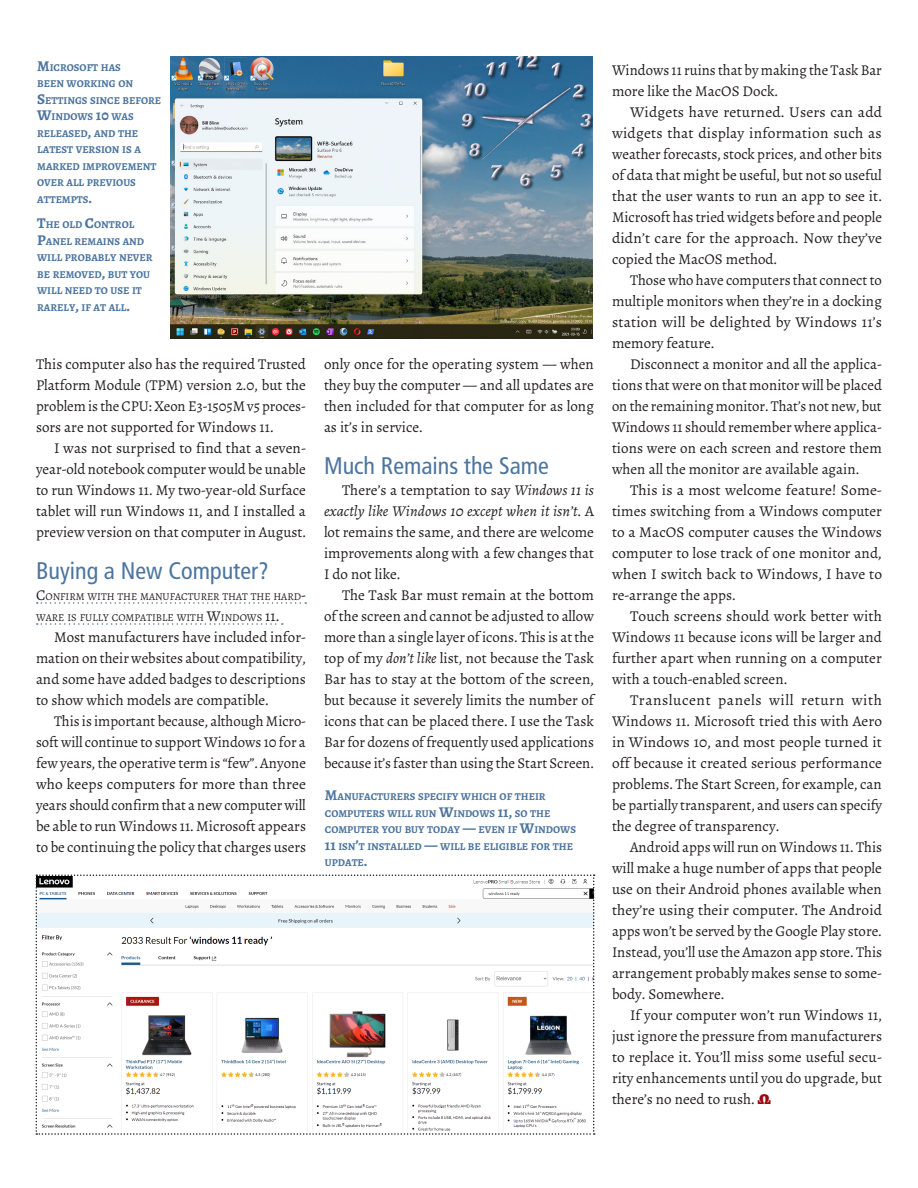
<style>
.page{position:relative;width:918px;height:1188px;background:#fff}
.page>*{position:absolute;margin:0;border:0;box-sizing:border-box;transform-origin:0 0}
.Subhead_1{font:condensed 24px "Frutiger LT Std";color:#4c759f}
.Body_Text{font:15px/21px "Alegreya";color:#231f20;text-align:justify}
.t1{font:700 10.5px/16.5px "Alegreya";color:#4c759f}
.Subhead_1_follow{font:10.5px/21px "Alegreya";color:#231f20}
.s1{font-size:15px}
.s2{font-style:italic}
.s3{font-weight:900;color:#9d070d}
</style>
<div class="page">
<svg style="left:37px;top:602px;width:269px;height:2px"></svg>
<svg style="left:37px;top:623px;width:246px;height:2px"></svg>
<img style="left:171px;top:57px;width:422px;height:281px">
<svg style="left:36px;top:874px;width:559px;height:261px"></svg>
<p class="t1" style="left:37px;top:59px;width:126px"><span class="s1">M</span>ICROSOFT HAS<br>BEEN WORKING ON<br><span class="s1">S</span>ETTINGS SINCE BEFORE<br><span class="s1">W</span>INDOWS <span class="s1">10</span> WAS<br>RELEASED<span class="s1">,</span> AND THE<br>LATEST VERSION IS A<br>MARKED IMPROVEMENT<br>OVER ALL PREVIOUS<br>ATTEMPTS <span class="s1">.</span></p>
<p class="t1" style="left:37px;top:217px;width:117px"><span class="s1">T</span>HE OLD <span class="s1">C</span>ONTROL<br><span class="s1">P</span>ANEL REMAINS AND<br>WILL PROBABLY NEVER<br>BE REMOVED<span class="s1">,</span> BUT YOU<br>WILL NEED TO USE IT<br>RARELY<span class="s1">,</span> IF AT ALL<span class="s1">.</span></p>
<p class="Body_Text" style="left:36px;top:354px;width:272px">This computer also has the required Trusted Platform Module (TPM) version 2.0, but the problem is the CPU: Xeon E3-1505M v5 proces&shy;sors are not supported for Windows 11.</p>
<p class="Body_Text" style="left:36px;top:438px;width:272px;text-indent:18px">I was not surprised to find that a seven&shy;year-old notebook computer would be unable to run Windows 11. My two-year-old Surface tablet will run Windows 11, and I installed a preview version on that computer in August.</p>
<p class="Subhead_1" style="left:36px;top:557px;width:234px">Buying a New Computer?</p>
<p class="Subhead_1_follow" style="left:36px;top:586px;width:272px"><span class="s1">C</span>ONFIRM WITH THE MANUFACTURER THAT THE HARD<span class="s1">-<br></span>WARE IS FULLY COMPATIBLE WITH <span class="s1">W</span>INDOWS <span class="s1">11.</span></p>
<p class="Body_Text" style="left:36px;top:627px;width:272px;text-indent:18px">Most manufacturers have included infor&shy;mation on their websites about compatibility, and some have added badges to descriptions to show which models are compatible.</p>
<p class="Body_Text" style="left:36px;top:711px;width:272px;text-indent:18px">This is important because, although Micro&shy;soft will continue to support Windows 10 for a few years, the operative term is “few”. Anyone who keeps computers for more than three years should confirm that a new computer will be able to run Windows 11. Microsoft appears to be continuing the policy that charges users</p>
<p class="Body_Text" style="left:324px;top:354px;width:272px">only once for the operating system — when they buy the computer — and all updates are then included for that computer for as long as it’s in service.</p>
<p class="Subhead_1" style="left:324px;top:452px;width:226px">Much Remains the Same</p>
<p class="Body_Text" style="left:324px;top:480px;width:272px;text-indent:18px">There’s a temptation to say <span class="s2">Windows 11 is exactly like Windows 10 except when it isn’t</span>. A lot remains the same, and there are welcome improvements along with a few changes that I do not like.</p>
<p class="Body_Text" style="left:324px;top:585px;width:272px;text-indent:18px">The Task Bar must remain at the bottom of the screen and cannot be adjusted to allow more than a single layer of icons. This is at the top of my <span class="s2">don’t like</span> list, not because the Task Bar has to stay at the bottom of the screen, but because it severely limits the number of icons that can be placed there. I use the Task Bar for dozens of frequently used applications because it’s faster than using the Start Screen.</p>
<p class="t1" style="left:325px;top:789px;width:250px"><span class="s1">M</span>ANUFACTURERS SPECIFY WHICH OF THEIR COMPUTERS WILL RUN <span class="s1">W</span>INDOWS <span class="s1">11,</span> SO THE COMPUTER YOU BUY TODAY <span class="s1">—</span> EVEN IF <span class="s1">W</span>INDOWS <span class="s1">11</span> ISN<span class="s1">’</span>T INSTALLED <span class="s1">—</span> WILL BE ELIGIBLE FOR THE UPDATE<span class="s1">.</span></p>
<p class="Body_Text" style="left:612px;top:60px;width:271px">Windows 11 ruins that by making the Task Bar more like the MacOS Dock.</p>
<p class="Body_Text" style="left:612px;top:102px;width:272px;text-indent:18px">Widgets have returned. Users can add widgets that display information such as weather forecasts, stock prices, and other bits of data that might be useful, but not so useful that the user wants to run an app to see it.<br>Microsoft has tried widgets before and people didn’t care for the approach. Now they’ve copied the MacOS method.</p>
<p class="Body_Text" style="left:612px;top:270px;width:272px;text-indent:18px">Those who have computers that connect to multiple monitors when they’re in a docking station will be delighted by Windows 11’s memory feature.</p>
<p class="Body_Text" style="left:612px;top:354px;width:272px;text-indent:18px">Disconnect a monitor and all the applica&shy;tions that were on that monitor will be placed on the remaining monitor. That’s not new, but Windows 11 should remember where applica&shy;tions were on each screen and restore them when all the monitor are available again.</p>
<p class="Body_Text" style="left:612px;top:480px;width:272px;text-indent:18px">This is a most welcome feature! Some&shy;times switching from a Windows computer to a MacOS computer causes the Windows computer to lose track of one monitor and, when I switch back to Windows, I have to re-arrange the apps.</p>
<p class="Body_Text" style="left:612px;top:606px;width:272px;text-indent:18px">Touch screens should work better with Windows 11 because icons will be larger and further apart when running on a computer with a touch-enabled screen.</p>
<p class="Body_Text" style="left:612px;top:690px;width:272px;text-indent:18px">Translucent panels will return with Windows 11. Microsoft tried this with Aero in Windows 10, and most people turned it off because it created serious performance problems. The Start Screen, for example, can be partially transparent, and users can specify the degree of transparency.</p>
<p class="Body_Text" style="left:612px;top:837px;width:272px;text-indent:18px">Android apps will run on Windows 11. This will make a huge number of apps that people use on their Android phones available when they’re using their computer. The Android apps won’t be served by the Google Play store.<br>Instead, you’ll use the Amazon app store. This arrangement probably makes sense to some&shy;body. Somewhere.</p>
<p class="Body_Text" style="left:612px;top:1005px;width:272px;text-indent:18px">If your computer won’t run Windows 11, just ignore the pressure from manufacturers to replace it. You’ll miss some useful secu&shy;rity enhancements until you do upgrade, but there’s no need to rush. <span class="s3">Ω</span></p>
</div>
